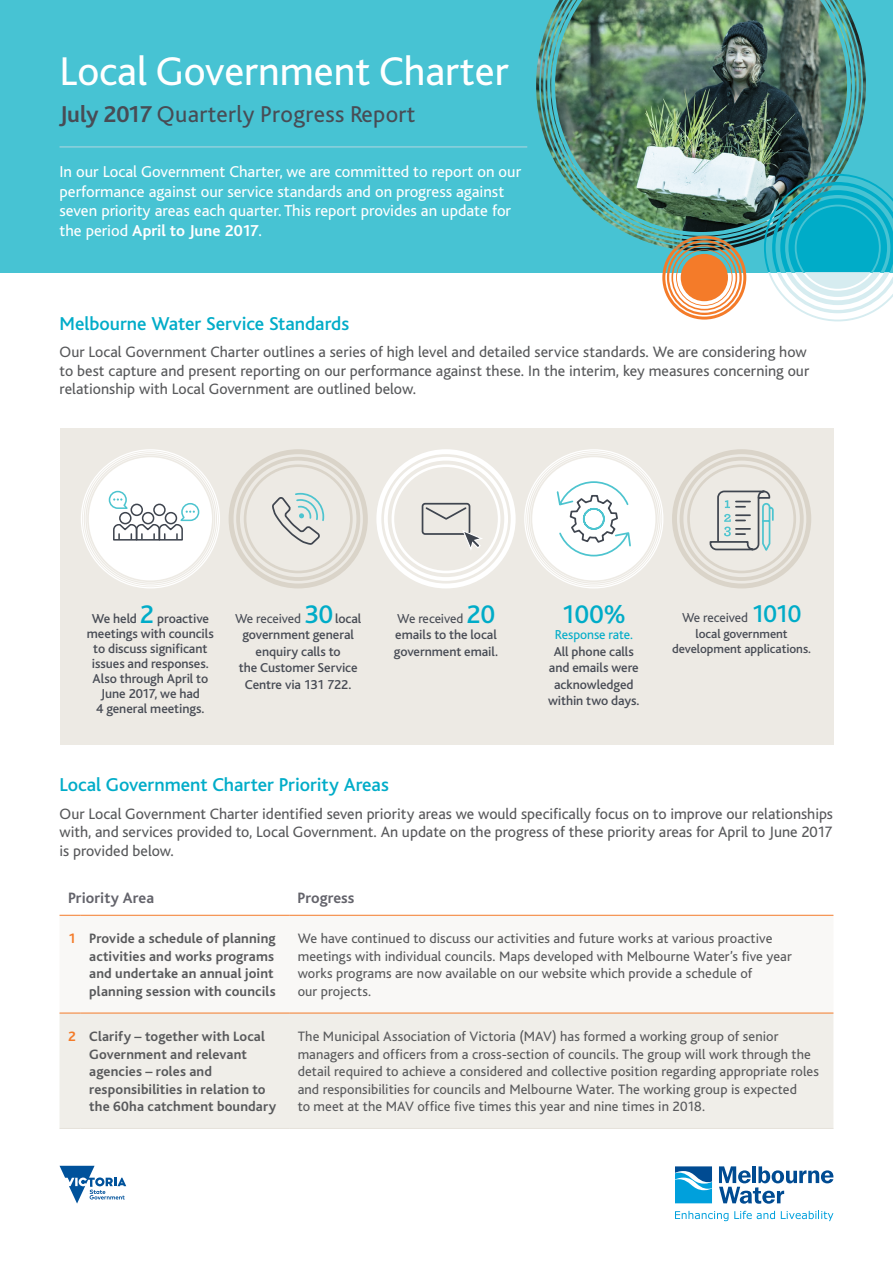
<style>
.page{position:relative;width:893px;height:1263px;background:#fff}
.page>*{position:absolute;margin:0;border:0;box-sizing:border-box;transform-origin:0 0}
.t1{font:42px "Bliss";color:#fff}
.t2{font:500 26.7px "Bliss";color:#00acc8}
.t3{font:24px "Bliss";letter-spacing:.015em;color:#484c55}
.t4{font:500 19.5px "Bliss";color:#00acc8}
.t5{font:16.5px/19.5px "Bliss";color:#fff}
.t6{font:15.75px/18.8px "Bliss";color:#58595b}
.t7{font:700 15.75px "Bliss";letter-spacing:.005em;color:#63636b}
.t8{font:14.25px/17.7px "Bliss";letter-spacing:.005em;color:#58595b}
.t9{font:700 14.25px/17.7px "Bliss";letter-spacing:.01em;color:#58595b}
.t10{font:500 13.5px/16.5px "Bliss";letter-spacing:-.005em;color:#484c55;text-align:center}
.t11{font:13.5px "Bliss";letter-spacing:-.01em;color:#484c55}
.t12{font:13.5px "Bliss";letter-spacing:-.005em;color:#00acc8}
.t13{font:500 12.9px/15.6px "Bliss";color:#484c55;text-align:center}
.s1{font-weight:700}
.s2{font-size:26.7px;color:#00acc8}
.s3{font-weight:500;font-size:25.35px;color:#00acc8}
.s4{font-weight:400}
.s5{color:#f47b29}
</style>
<div class="page">
<div style="left:60px;top:428px;width:773px;height:316px;background:#edeae4"></div>
<div style="left:0;top:0;width:893px;height:272px;background:#47c3d3"></div>
<svg style="left:764px;top:179px;width:129px;height:142px"></svg>
<svg style="left:662px;top:251px;width:84px;height:69px"></svg>
<div style="left:681px;top:254px;width:47px;height:47px;background:#f47b29;border-radius:50%"></div>
<hr style="left:60px;top:146px;width:467px;height:2px;background:#90d0dc">
<svg style="left:60px;top:1012px;width:773px;height:1px"></svg>
<div style="left:60px;top:1014px;width:773px;height:114px;background:#f0eee9"></div>
<svg style="left:60px;top:914px;width:773px;height:2px"></svg>
<hr style="left:81px;top:915px;width:208px;height:1px;background:#f47b29">
<hr style="left:289px;top:915px;width:544px;height:1px;background:#f47b29">
<svg style="left:60px;top:1013px;width:21px;height:1px"></svg>
<hr style="left:81px;top:1013px;width:208px;height:1px;background:#f47b29">
<hr style="left:289px;top:1013px;width:544px;height:1px;background:#f47b29">
<svg style="left:60px;top:1128px;width:21px;height:1px"></svg>
<hr style="left:81px;top:1128px;width:208px;height:1px;background:#e6e2db">
<hr style="left:289px;top:1128px;width:544px;height:1px;background:#e6e2db">
<svg style="left:60px;top:1166px;width:66px;height:37px"></svg>
<svg style="left:81px;top:449px;width:139px;height:139px"></svg>
<svg style="left:675px;top:1203px;width:37px;height:1px"></svg>
<svg style="left:675px;top:1166px;width:37px;height:37px"></svg>
<svg style="left:719px;top:1166px;width:114px;height:38px"></svg>
<svg style="left:675px;top:1211px;width:53px;height:10px"></svg>
<svg style="left:734px;top:1211px;width:41px;height:8px"></svg>
<svg style="left:781px;top:1211px;width:52px;height:10px"></svg>
<img style="left:536px;top:0;width:330px;height:251px">
<svg style="left:229px;top:449px;width:139px;height:139px"></svg>
<svg style="left:376px;top:449px;width:140px;height:139px"></svg>
<svg style="left:524px;top:449px;width:139px;height:139px"></svg>
<svg style="left:672px;top:449px;width:139px;height:139px"></svg>
<h1 class="t1" style="left:60px;top:49px;width:451px">Local Government Charter</h1>
<h3 class="t3" style="left:60px;top:102px;width:357px"><span class="s1">July 2017</span> Quarterly Progress Report</h3>
<p class="t5" style="left:60px;top:162px;width:463px">In our Local Government Charter, we are committed to report on our performance against our service standards and on progress against seven priority areas each quarter. This report provides an update for the period <span class="s1">April to June 2017</span>.</p>
<h3 class="t4" style="left:60px;top:313px;width:291px">Melbourne Water Service Standards</h3>
<p class="t6" style="left:60px;top:343px;width:751px">Our Local Government Charter outlines a series of high level and detailed service standards. We are considering how to best capture and present reporting on our performance against these. In the interim, key measures concerning our relationship with Local Government are outlined below.</p>
<h2 class="t2" style="left:561px;top:600px;width:67px">100%</h2>
<p class="t12" style="left:555px;top:628px;width:80px">Response rate.</p>
<p class="t10" style="left:548px;top:643px;width:93px">All phone calls and emails were acknowledged within two days.</p>
<p class="t10" style="left:87px;top:611px;width:129px;line-height:15px">We held <span class="s2">2</span> proactive meetings with councils to discuss significant issues and responses.<br>Also through April to<br>June 2017, we had<br>4 general meetings.</p>
<p class="t11" style="left:682px;top:610px;width:121px">We received <span class="s3">1010</span></p>
<p class="t10" style="left:235px;top:610px;width:128px"><span class="s4">We received</span> <span class="s2">30</span> local government general enquiry calls to<br>the Customer Service<br>Centre via 131 722.</p>
<p class="t10" style="left:394px;top:610px;width:106px;text-align:left"><span class="s4">We received</span> <span class="s2">20 </span>emails to the local government email.</p>
<p class="t13" style="left:672px;top:626px;width:140px">local government development applications.</p>
<h3 class="t4" style="left:60px;top:775px;width:331px">Local Government Charter Priority Areas</h3>
<p class="t6" style="left:60px;top:804px;width:775px;text-align:justify">Our Local Government Charter identified seven priority areas we would specifically focus on to improve our relationships with, and services provided to, Local Government. An update on the progress of these priority areas for April to June 2017 is provided below.</p>
<p class="t7" style="left:68px;top:889px;width:88px">Priority Area</p>
<p class="t7" style="left:298px;top:889px;width:58px">Progress</p>
<p class="t9" style="left:89px;top:930px;width:188px;text-indent:-21px"><span class="s5">1</span> Provide a schedule of planning activities and works programs and undertake an annual joint planning session with councils</p>
<p class="t8" style="left:298px;top:930px;width:496px">We have continued to discuss our activities and future works at various proactive meetings with individual councils. Maps developed with Melbourne Water’s five year works programs are now available on our website which provide a schedule of<br>our projects.</p>
<p class="t9" style="left:89px;top:1028px;width:188px;text-indent:-21px"><span class="s5">2</span> Clarify – together with Local<br>Government and relevant agencies – roles and responsibilities in relation to the 60ha catchment boundary</p>
<p class="t8" style="left:298px;top:1028px;width:523px">The Municipal Association of Victoria (MAV) has formed a working group of senior managers and officers from a cross-section of councils. The group will work through the detail required to achieve a considered and collective position regarding appropriate roles and responsibilities for councils and Melbourne Water. The working group is expected<br>to meet at the MAV office five times this year and nine times in 2018.</p>
</div>
